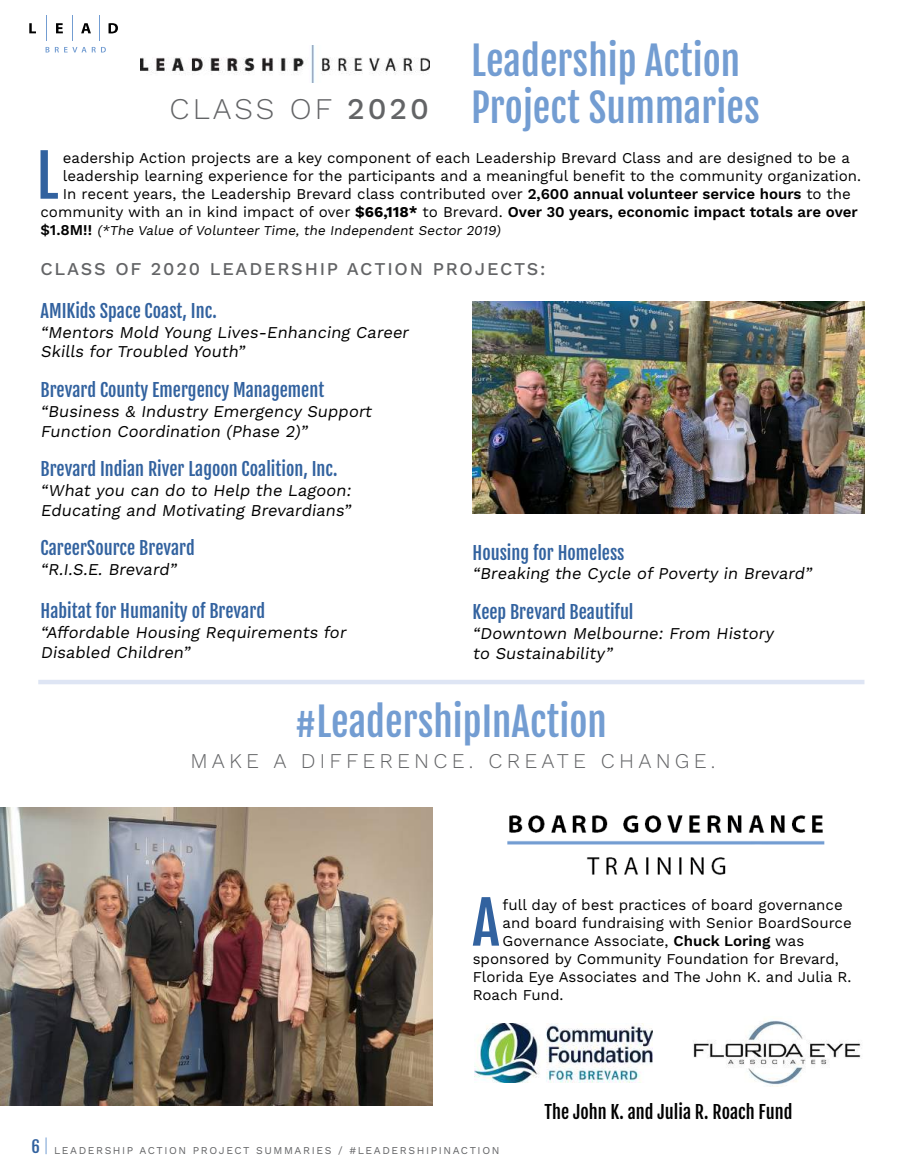
<style>
.page{position:relative;width:905px;height:1175px;background:#fff}
.page>*{position:absolute;margin:0;border:0;box-sizing:border-box;transform-origin:0 0}
.t1{font:58.2px "Fjalla One";color:#32629f}
.t2{font:39px/46.8px "Fjalla One";color:#739dd2}
.t3{font:300 30px "Work Sans";letter-spacing:.1em;color:#636466}
.t4{font:300 21px "Work Sans";letter-spacing:.2em;color:#636466}
.t5{font:18px "Fjalla One";color:#32629f}
.t6{font:500 18px "Work Sans";letter-spacing:.1em;color:#636466}
.t7{font:18px "Fjalla One";color:#000101}
.t8{font:16.5px/19.8px "Work Sans";color:#000}
.t9{font:16.5px "Fjalla One";color:#32629f}
.t10{font:15px "Work Sans";color:#000}
.t11{font:13.5px "Work Sans";color:#000}
.t12{font:10.5px "Work Sans";letter-spacing:.15em;color:#636466}
.s1{font-weight:500}
.s2{font-weight:600}
.s3{font-weight:700}
.s4{font-weight:600;font-size:15px}
</style>
<div class="page">
<svg style="left:46px;top:1137px;width:1px;height:17px"></svg>
<svg style="left:46px;top:47px;width:60px;height:5px"></svg>
<svg style="left:29px;top:23px;width:7px;height:10px"></svg>
<svg style="left:56px;top:23px;width:7px;height:10px"></svg>
<svg style="left:81px;top:23px;width:10px;height:10px"></svg>
<svg style="left:108px;top:23px;width:10px;height:10px"></svg>
<svg style="left:99px;top:16px;width:1px;height:25px"></svg>
<svg style="left:72px;top:16px;width:1px;height:25px"></svg>
<svg style="left:46px;top:16px;width:1px;height:25px"></svg>
<img style="left:140px;top:46px;width:289px;height:37px">
<img style="left:472px;top:302px;width:392px;height:211px">
<hr style="left:38px;top:680px;width:826px;height:4px;background:#dee5f4">
<img style="left:507px;top:815px;width:317px;height:60px">
<img style="left:693px;top:1020px;width:168px;height:66px">
<img style="left:474px;top:1023px;width:178px;height:59px">
<img style="left:0;top:807px;width:432px;height:298px">
<h3 class="t3" style="left:170px;top:91px;width:261px">CLASS OF <span class="s1">2020</span></h3>
<h2 class="t2" style="left:471px;top:37px;width:290px">Leadership Action<br>Project Summaries</h2>
<h1 class="t1" style="left:36px;top:140px;width:24px">L</h1>
<p class="t10" style="left:63px;top:149px;width:788px">eadership Action projects are a key component of each Leadership Brevard Class and are designed to be a</p>
<p class="t10" style="left:63px;top:167px;width:800px">leadership learning experience for the participants and a meaningful benefit to the community organization.</p>
<p class="t10" style="left:63px;top:185px;width:789px">In recent years, the Leadership Brevard class contributed over <span class="s2">2,600 annual volunteer service hours</span> to the</p>
<p class="t10" style="left:40px;top:203px;width:818px">community with an in kind impact of over <span class="s3">$66,118*</span> to Brevard. <span class="s2">Over 30 years, economic impact totals are over</span></p>
<p class="t11" style="left:40px;top:222px;width:464px"><span class="s4">$1 . 8 M ! !</span> (*The Value of Volunteer Time, the Independent Sector 2019)</p>
<p class="t6" style="left:40px;top:258px;width:506px">CLASS OF 2020 LEADERSHIP ACTION PROJECTS:</p>
<p class="t5" style="left:40px;top:299px;width:178px">AMIKids Space Coast, Inc.</p>
<p class="t8" style="left:40px;top:323px;width:372px">“Mentors Mold Young Lives-Enhancing Career<br>Skills for Troubled Youth”</p>
<p class="t5" style="left:40px;top:379px;width:285px">Brevard County Emergency Management</p>
<p class="t8" style="left:40px;top:402px;width:335px">“Business &amp; Industry Emergency Support<br>Function Coordination (Phase 2)”</p>
<p class="t5" style="left:40px;top:458px;width:298px">Brevard Indian River Lagoon Coalition, Inc.</p>
<p class="t8" style="left:40px;top:481px;width:315px">“What you can do to Help the Lagoon:<br>Educating and Motivating Brevardians”</p>
<p class="t5" style="left:40px;top:537px;width:156px">CareerSource Brevard</p>
<p class="t8" style="left:40px;top:560px;width:140px">“R.I.S.E. Brevard”</p>
<p class="t5" style="left:40px;top:600px;width:226px">Habitat for Humanity of Brevard</p>
<p class="t8" style="left:40px;top:623px;width:310px">“Affordable Housing Requirements for<br>Disabled Children”</p>
<p class="t5" style="left:472px;top:541px;width:154px">Housing for Homeless</p>
<p class="t8" style="left:472px;top:564px;width:344px">“Breaking the Cycle of Poverty in Brevard”</p>
<p class="t5" style="left:472px;top:601px;width:162px">Keep Brevard Beautiful</p>
<p class="t8" style="left:472px;top:624px;width:305px">“Downtown Melbourne: From History to Sustainability”</p>
<h2 class="t2" style="left:295px;top:698px;width:313px">#LeadershipInAction</h2>
<h3 class="t4" style="left:190px;top:748px;width:526px">MAKE A DIFFERENCE. CREATE CHANGE.</h3>
<h1 class="t1" style="left:472px;top:887px;width:29px">A</h1>
<p class="t10" style="left:502px;top:895px;width:341px">full day of best practices of board governance</p>
<p class="t10" style="left:502px;top:913px;width:350px">and board fundraising with Senior BoardSource</p>
<p class="t10" style="left:502px;top:931px;width:303px">Governance Associate, <span class="s2">Chuck Loring</span> was</p>
<p class="t10" style="left:472px;top:949px;width:367px">sponsored by Community Foundation for Brevard,</p>
<p class="t10" style="left:472px;top:967px;width:380px">Florida Eye Associates and The John K. and Julia R.</p>
<p class="t10" style="left:472px;top:985px;width:92px">Roach Fund.</p>
<p class="t9" style="left:31px;top:1136px;width:10px">6</p>
<p class="t12" style="left:54px;top:1143px;width:447px">LEADERSHIP ACTION PROJECT SUMMARIES / #LEADERSHIPINACTION</p>
<p class="t7" style="left:544px;top:1100px;width:249px">The John K. and Julia R. Roach Fund</p>
</div>
